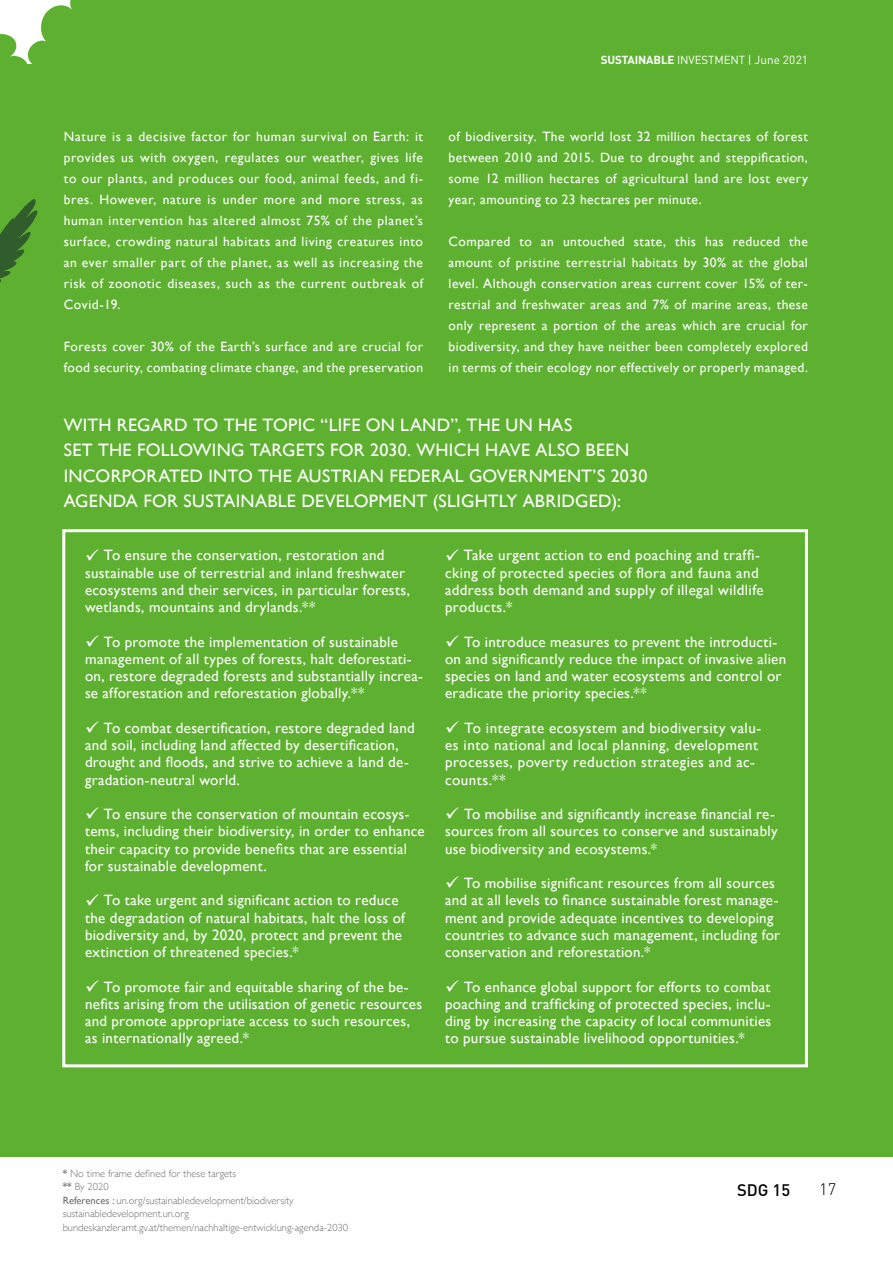
<style>
.page{position:relative;width:893px;height:1263px;background:#fff}
.page>*{position:absolute;margin:0;border:0;box-sizing:border-box;transform-origin:0 0}
.t1{font:18px/25.5px "Gill Sans";letter-spacing:.015em;color:#fff}
.Rubrik_rechts{font:500 16.5px "DIN";color:#000}
.t2{font:300 16.5px "DIN";color:#000}
.t3{font:15px/17.2px "Gill Sans";letter-spacing:.02em;color:#fff}
.t4{font:13.5px/21px "Gill Sans";letter-spacing:.035em;color:#fff;text-align:justify}
.t5{font:700 11.7px "DIN";color:#fff}
.t6{font:700 11.55px "DIN";letter-spacing:-.01em;color:#fff}
.t7{font:300 10.5px "Gill Sans";color:#706f6f}
.s1{font-weight:400}
.s2{font-weight:500}
.s3{font-weight:400;font-size:11.7px}
.s4{font-weight:600}
</style>
<div class="page">
<div style="left:0;top:64px;width:893px;height:1093px;background:#5eb130"></div>
<div style="left:126px;top:0;width:767px;height:68px;background:#5eb130"></div>
<div style="left:62px;top:529px;width:746px;height:538px;border:3px solid #fff"></div>
<svg style="left:0;top:0;width:126px;height:283px"></svg>
<p class="t5" style="left:541px;top:52px;width:267px">Nachhaltig Investieren <span class="s1">| Dezember 2019 | Ausg.</span> <span class="s2">6</span></p>
<p class="t6" style="left:601px;top:52px;width:209px">SUSTAINABLE <span class="s1">INVESTMENT</span> <span class="s3">| June 2021</span></p>
<p class="t4" style="left:64px;top:126px;width:361px">Nature is a decisive factor for human survival on Earth: it provides us with oxygen, regulates our weather, gives life to our plants, and produces our food, animal feeds, and fi&shy;bres. However, nature is under more and more stress, as human intervention has altered almost 75% of the planet’s surface, crowding natural habitats and living creatures into an ever smaller part of the planet, as well as increasing the risk of zoonotic diseases, such as the current outbreak of Covid-19.</p>
<p class="t4" style="left:64px;top:336px;width:361px">Forests cover 30% of the Earth’s surface and are crucial for food security, combating climate change, and the preservation</p>
<p class="t4" style="left:449px;top:126px;width:361px">of biodiversity. The world lost 32 million hectares of forest between 2010 and 2015. Due to drought and steppification, some 12 million hectares of agricultural land are lost every year, amounting to 23 hectares per minute.</p>
<p class="t4" style="left:449px;top:231px;width:361px">Compared to an untouched state, this has reduced the amount of pristine terrestrial habitats by 30% at the global level. Although conservation areas current cover 15% of ter&shy;restrial and freshwater areas and 7% of marine areas, these only represent a portion of the areas which are crucial for biodiversity, and they have neither been completely explored in terms of their ecology nor effectively or properly managed.</p>
<p class="t1" style="left:64px;top:412px;width:585px">WITH REGARD TO THE TOPIC “LIFE ON LAND”, THE UN HAS<br>SET THE FOLLOWING TARGETS FOR 2030. WHICH HAVE ALSO BEEN INCORPORATED INTO THE AUSTRIAN FEDERAL GOVERNMENT’S 2030<br>AGENDA FOR SUSTAINABLE DEVELOPMENT (SLIGHTLY ABRIDGED):</p>
<p class="t3" style="left:85px;top:546px;width:326px">✓ To ensure the conservation, restoration and sustainable use of terrestrial and inland freshwater ecosystems and their services, in particular forests, wetlands, mountains and drylands.**</p>
<p class="t3" style="left:85px;top:633px;width:339px">✓ To promote the implementation of sustainable management of all types of forests, halt deforestati&shy;on, restore degraded forests and substantially increa&shy;se afforestation and reforestation globally.**</p>
<p class="t3" style="left:85px;top:719px;width:331px">✓ To combat desertification, restore degraded land and soil, including land affected by desertification, drought and floods, and strive to achieve a land de&shy;gradation-neutral world.</p>
<p class="t3" style="left:85px;top:805px;width:341px">✓ To ensure the conservation of mountain ecosys&shy;tems, including their biodiversity, in order to enhance their capacity to provide benefits that are essential for sustainable development.</p>
<p class="t3" style="left:85px;top:891px;width:321px">✓ To take urgent and significant action to reduce the degradation of natural habitats, halt the loss of biodiversity and, by 2020, protect and prevent the extinction of threatened species.*</p>
<p class="t3" style="left:85px;top:978px;width:339px">✓ To promote fair and equitable sharing of the be&shy;nefits arising from the utilisation of genetic resources and promote appropriate access to such resources, as internationally agreed.*</p>
<p class="t3" style="left:445px;top:546px;width:320px">✓ Take urgent action to end poaching and traffi&shy;cking of protected species of flora and fauna and address both demand and supply of illegal wildlife products.*</p>
<p class="t3" style="left:445px;top:633px;width:343px">✓ To introduce measures to prevent the introducti&shy;on and significantly reduce the impact of invasive alien species on land and water ecosystems and control or eradicate the priority species.**</p>
<p class="t3" style="left:445px;top:719px;width:318px">✓ To integrate ecosystem and biodiversity valu&shy;es into national and local planning, development processes, poverty reduction strategies and ac&shy;counts.**</p>
<p class="t3" style="left:445px;top:805px;width:334px">✓ To mobilise and significantly increase financial re&shy;sources from all sources to conserve and sustainably use biodiversity and ecosystems.*</p>
<p class="t3" style="left:445px;top:874px;width:337px">✓ To mobilise significant resources from all sources and at all levels to finance sustainable forest manage&shy;ment and provide adequate incentives to developing countries to advance such management, including for conservation and reforestation.*</p>
<p class="t3" style="left:445px;top:978px;width:328px;text-align:justify">✓ To enhance global support for efforts to combat poaching and trafficking of protected species, inclu&shy;ding by increasing the capacity of local communities to pursue sustainable livelihood opportunities.*</p>
<p class="t7" style="left:63px;top:1165px;width:175px"><span class="s4">*</span> No time frame defined for these targets</p>
<p class="t7" style="left:63px;top:1179px;width:47px"><span class="s4">**</span> By 2020</p>
<p class="t7" style="left:63px;top:1192px;width:232px"><span class="s1">References :</span> un.org/sustainabledevelopment/biodiversity</p>
<p class="t7" style="left:63px;top:1206px;width:128px">sustainabledevelopment.un.org</p>
<p class="t7" style="left:63px;top:1219px;width:287px">bundeskanzleramt.gv.at/themen/nachhaltige-entwicklung-agenda-2030</p>
<p class="Rubrik_rechts" style="left:737px;top:1179px;width:54px">SDG 15</p>
<p class="t2" style="left:819px;top:1179px;width:18px">17</p>
</div>
